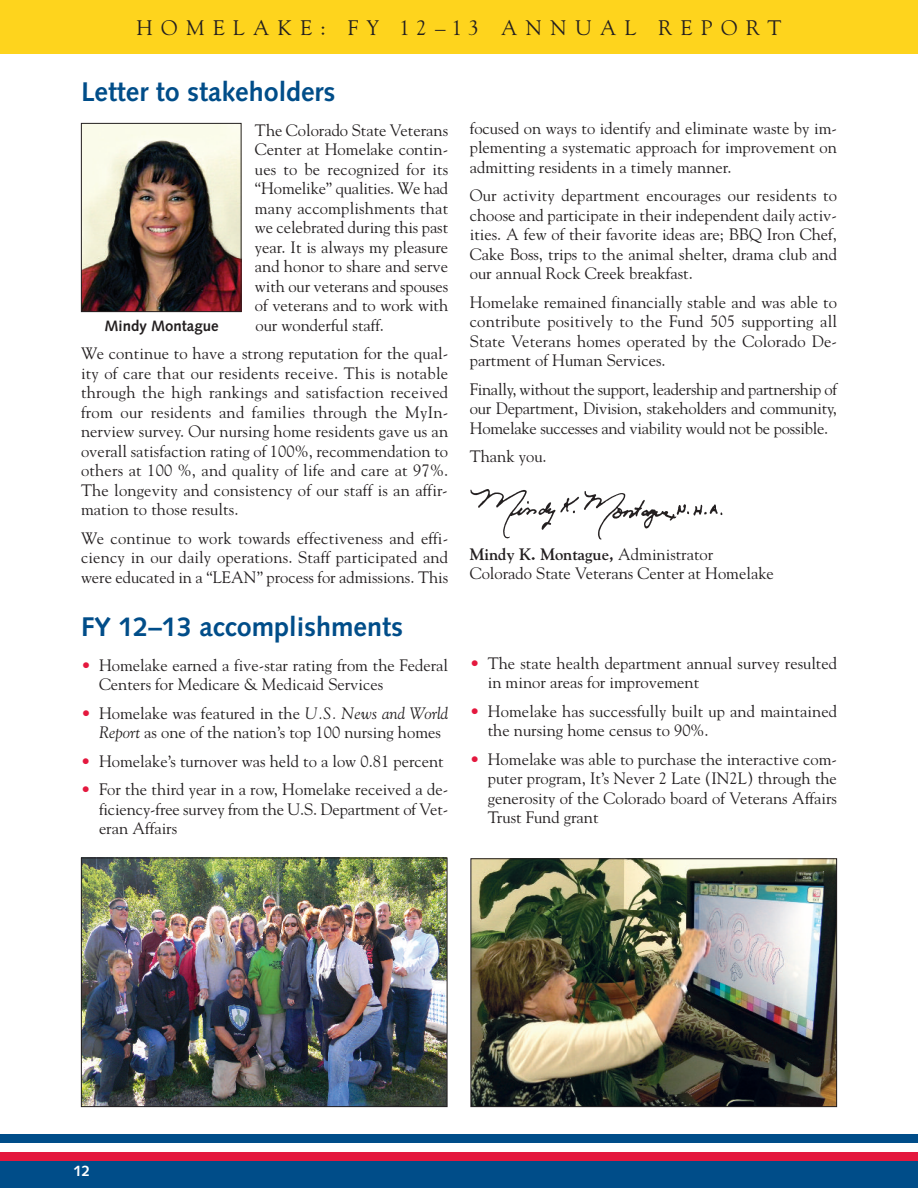
<style>
.page{position:relative;width:918px;height:1188px;background:#fff}
.page>*{position:absolute;margin:0;border:0;box-sizing:border-box;transform-origin:0 0}
.t1{font:700 27px "Syntax";color:#004d89}
.t2{font:21px "Goudy";letter-spacing:.4em;color:#231f20}
.t3{font:16.5px/19.5px "Goudy";color:#231f20;text-align:justify}
.t4{font:700 15px "Syntax";color:#231f20}
.t5{font:700 15px "Syntax";color:#fff}
.s1{color:#e4183e}
.s2{font-style:italic}
.s3{font-weight:700}
</style>
<div class="page">
<div style="left:0;top:1134px;width:918px;height:9px;background:#004d89"></div>
<div style="left:0;top:1152px;width:918px;height:9px;background:#e4183e"></div>
<div style="left:0;top:1161px;width:918px;height:27px;background:#004d89"></div>
<div style="left:0;top:0;width:918px;height:54px;background:#fed41d"></div>
<img style="left:83px;top:125px;width:157px;height:185px">
<div style="left:81px;top:123px;width:161px;height:189px;border:1px solid #231f20"></div>
<img style="left:470px;top:489px;width:253px;height:51px">
<img style="left:83px;top:860px;width:362px;height:245px">
<div style="left:81px;top:858px;width:366px;height:249px;border:1px solid #231f20"></div>
<img style="left:473px;top:860px;width:362px;height:245px">
<div style="left:471px;top:858px;width:366px;height:249px;border:1px solid #231f20"></div>
<p class="t2" style="left:137px;top:15px;width:646px">HOMELAKE: FY 12–13 ANNUAL REPORT</p>
<h1 class="t1" style="left:81px;top:81px;width:256px">Letter to stakeholders</h1>
<p class="t3" style="left:255px;top:120px;width:195px">The Colorado State Veterans Center at Homelake contin&shy;ues to be recognized for its “Homelike” qualities. We had many accomplishments that we celebrated during this past year. It is always my pleasure and honor to share and serve with our veterans and spouses of veterans and to work with our wonderful staff.</p>
<p class="t3" style="left:81px;top:344px;width:369px">We continue to have a strong reputation for the qual&shy;ity of care that our residents receive. This is notable through the high rankings and satisfaction received from our residents and families through the MyIn&shy;nerview survey. Our nursing home residents gave us an overall satisfaction rating of 100%, recommendation to others at 100 %, and quality of life and care at 97%.<br>The longevity and consistency of our staff is an affir&shy;mation to those results.</p>
<p class="t3" style="left:81px;top:528px;width:369px">We continue to work towards effectiveness and effi&shy;ciency in our daily operations. Staff participated and were educated in a “LEAN” process for admissions. This</p>
<p class="t4" style="left:104px;top:320px;width:116px">Mindy Montague</p>
<h1 class="t1" style="left:81px;top:616px;width:324px">FY 12–13 accomplishments</h1>
<p class="t3" style="left:99px;top:655px;width:351px;text-indent:-18px"><span class="s1">•</span> Homelake earned a five-star rating from the Federal<br>Centers for Medicare &amp; Medicaid Services</p>
<p class="t3" style="left:99px;top:703px;width:351px;text-indent:-18px"><span class="s1">•</span> Homelake was featured in the <span class="s2">U.S. News and World<br>Report</span> as one of the nation’s top 100 nursing homes</p>
<p class="t3" style="left:81px;top:751px;width:364px"><span class="s1">•</span> Homelake’s turnover was held to a low 0.81 percent</p>
<p class="t3" style="left:99px;top:780px;width:351px;text-indent:-18px"><span class="s1">•</span> For the third year in a row, Homelake received a de&shy;ficiency-free survey from the U.S. Department of Vet&shy;eran Affairs</p>
<p class="t3" style="left:470px;top:118px;width:369px">focused on ways to identify and eliminate waste by im&shy;plementing a systematic approach for improvement on admitting residents in a timely manner.</p>
<p class="t3" style="left:470px;top:186px;width:369px">Our activity department encourages our residents to choose and participate in their independent daily activ&shy;ities. A few of their favorite ideas are; BBQ Iron Chef, Cake Boss, trips to the animal shelter, drama club and our annual Rock Creek breakfast.</p>
<p class="t3" style="left:470px;top:292px;width:369px">Homelake remained financially stable and was able to contribute positively to the Fund 505 supporting all State Veterans homes operated by the Colorado De&shy;partment of Human Services.</p>
<p class="t3" style="left:470px;top:379px;width:369px">Finally, without the support, leadership and partnership of our Department, Division, stakeholders and community, Homelake successes and viability would not be possible.</p>
<p class="t3" style="left:470px;top:447px;width:78px">Thank you.</p>
<p class="t3" style="left:470px;top:544px;width:306px"><span class="s3">Mindy K. Montague,</span> Administrator<br>Colorado State Veterans Center at Homelake</p>
<p class="t3" style="left:488px;top:653px;width:351px;text-indent:-18px"><span class="s1">•</span> The state health department annual survey resulted in minor areas for improvement</p>
<p class="t3" style="left:488px;top:701px;width:351px;text-indent:-18px"><span class="s1">•</span> Homelake has successfully built up and maintained the nursing home census to 90%.</p>
<p class="t3" style="left:488px;top:749px;width:351px;text-indent:-18px"><span class="s1">•</span> Homelake was able to purchase the interactive com&shy;puter program, It’s Never 2 Late (IN2L) through the generosity of the Colorado board of Veterans Affairs Trust Fund grant</p>
<p class="t5" style="left:74px;top:1165px;width:18px">12</p>
</div>
